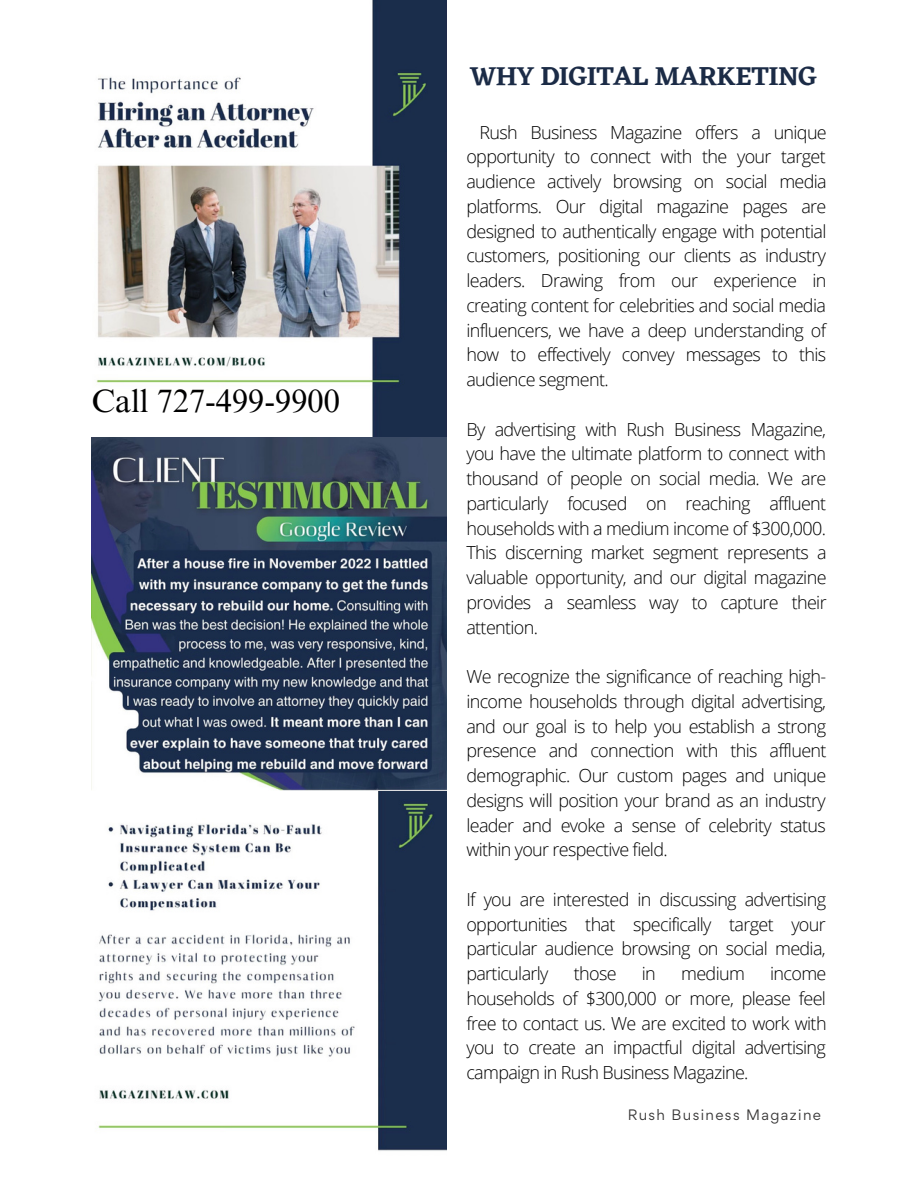
<style>
.page{position:relative;width:918px;height:1188px;background:#fff}
.page>*{position:absolute;margin:0;border:0;box-sizing:border-box;transform-origin:0 0}
.t1{font:32.25px "Times NRMT Pro";color:#000}
.t2{font:600 27px "Eczar";letter-spacing:-.02em;color:#1b2b46}
.t3{font:300 18px/24.8px "Open Sans";letter-spacing:-.035em;color:#000;text-align:justify}
.t4{font:13.5px "Gordita";letter-spacing:.1em;color:#373636}
</style>
<div class="page">
<img style="left:91px;top:0;width:356px;height:452px">
<img style="left:98px;top:791px;width:349px;height:360px">
<img style="left:92px;top:438px;width:354px;height:353px">
<p class="t1" style="left:92px;top:389px;width:250px">Call 727-499-9900</p>
<p class="t2" style="left:470px;top:60px;width:349px">WHY DIGITAL MARKETING</p>
<p class="t3" style="left:466px;top:119px;width:362px;text-indent:13px">Rush Business Magazine offers a unique opportunity to connect with the your target audience actively browsing on social media platforms. Our digital magazine pages are designed to authentically engage with potential customers, positioning our clients as industry leaders. Drawing from our experience in creating content for celebrities and social media influencers, we have a deep understanding of how to effectively convey messages to this audience segment.</p>
<p class="t3" style="left:466px;top:416px;width:362px">By advertising with Rush Business Magazine, you have the ultimate platform to connect with thousand of people on social media. We are particularly focused on reaching affluent households with a medium income of $300,000.<br>This discerning market segment represents a valuable opportunity, and our digital magazine provides a seamless way to capture their attention.</p>
<p class="t3" style="left:466px;top:664px;width:362px">We recognize the significance of reaching high&shy;income households through digital advertising, and our goal is to help you establish a strong presence and connection with this affluent demographic. Our custom pages and unique designs will position your brand as an industry leader and evoke a sense of celebrity status within your respective field.</p>
<p class="t3" style="left:466px;top:886px;width:361px">If you are interested in discussing advertising opportunities that specifically target your particular audience browsing on social media, particularly</p>
<p class="t3" style="left:574px;top:961px;width:44px">those</p>
<p class="t3" style="left:642px;top:961px;width:16px">in</p>
<p class="t3" style="left:681px;top:961px;width:65px">medium</p>
<p class="t3" style="left:466px;top:961px;width:362px;text-indent:304px">income households of $300,000 or more, please feel free to contact us. We are excited to work with you to create an impactful digital advertising campaign in Rush Business Magazine.</p>
<p class="t4" style="left:628px;top:1105px;width:195px">Rush Business Magazine</p>
</div>
